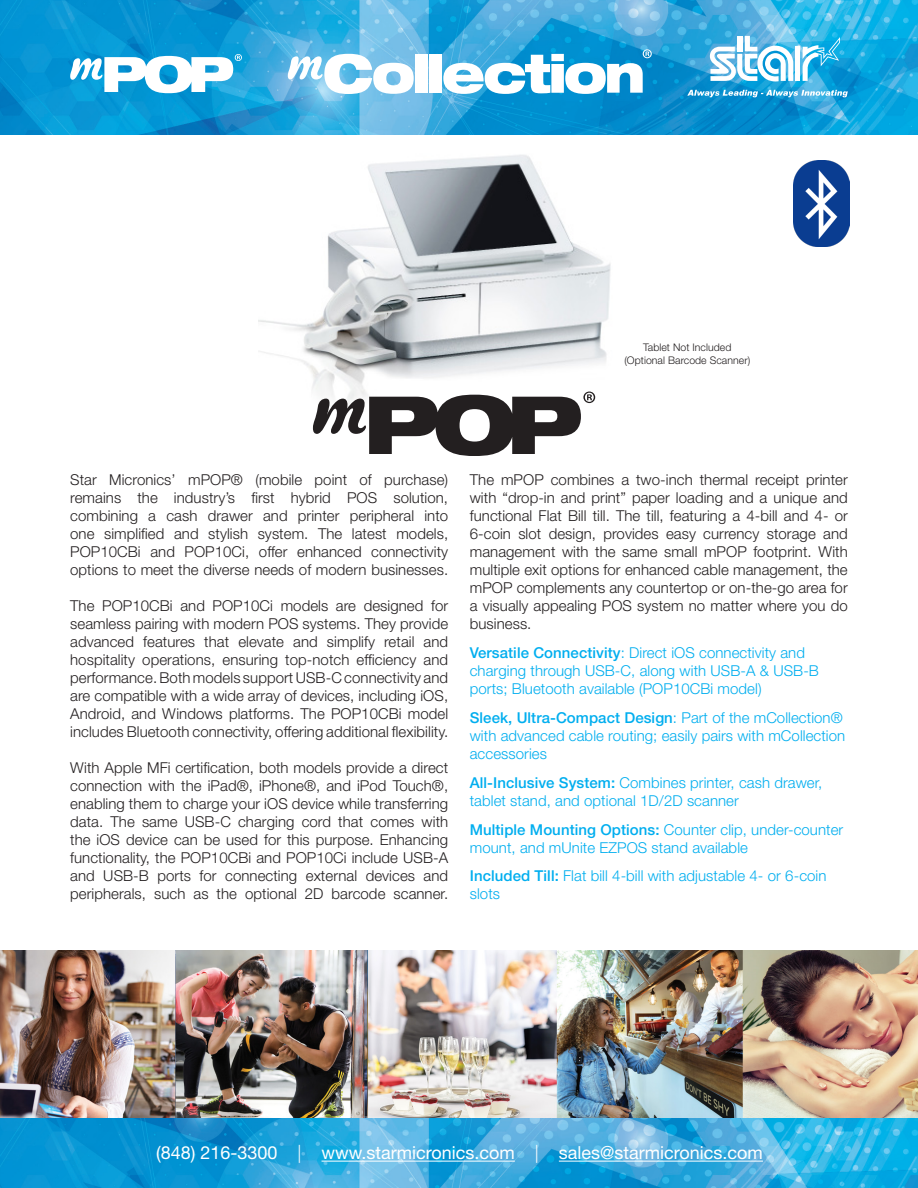
<style>
.page{position:relative;width:918px;height:1188px;background:#fff}
.page>*{position:absolute;margin:0;border:0;box-sizing:border-box;transform-origin:0 0}
.t1{font:18px "Helvetica Neue LT Std";color:#fff}
.t2{font:300 15px/18px "Helvetica Neue LT Std";letter-spacing:.005em;color:#231f20;text-align:justify}
.t3{font:300 15px/18px "Helvetica Neue LT Std";letter-spacing:.005em;color:#00aeef}
.t4{font:300 10.5px/12.6px "Helvetica Neue LT Std";letter-spacing:.005em;color:#231f20;text-align:center}
.s1{font-weight:500}
.s2{font-weight:300}
</style>
<div class="page">
<img style="left:258px;top:155px;width:353px;height:244px">
<img style="left:0;top:950px;width:918px;height:238px">
<img style="left:0;top:0;width:918px;height:135px">
<hr style="left:322px;top:1161px;width:193px;height:1px;background:#fff">
<hr style="left:559px;top:1161px;width:204px;height:1px;background:#fff">
<svg style="left:70px;top:54px;width:172px;height:39px"></svg>
<svg style="left:313px;top:392px;width:282px;height:64px"></svg>
<svg style="left:687px;top:90px;width:161px;height:7px"></svg>
<svg style="left:803px;top:37px;width:37px;height:44px;background:#44b8e5"></svg>
<div style="left:795px;top:47px;width:5px;height:34px;background:#fff"></div>
<svg style="left:710px;top:36px;width:83px;height:45px"></svg>
<div style="left:415px;top:54px;width:13px;height:39px;background:#fff"></div>
<div style="left:429px;top:54px;width:13px;height:39px;background:#fff"></div>
<svg style="left:288px;top:54px;width:126px;height:40px"></svg>
<svg style="left:443px;top:49px;width:209px;height:45px"></svg>
<img style="left:794px;top:161px;width:56px;height:85px">
<p class="t4" style="left:624px;top:341px;width:127px">Tablet Not Included (Optional Barcode Scanner)</p>
<p class="t2" style="left:70px;top:471px;width:380px">Star Micronics’ mPOP® (mobile point of purchase) remains the industry’s first hybrid POS solution, combining a cash drawer and printer peripheral into one simplified and stylish system. The latest models, POP10CBi and POP10Ci, offer enhanced connectivity options to meet the diverse needs of modern businesses.</p>
<p class="t2" style="left:70px;top:597px;width:380px">The POP10CBi and POP10Ci models are designed for seamless pairing with modern POS systems. They provide advanced features that elevate and simplify retail and hospitality operations, ensuring top-notch efficiency and performance. Both models support USB-C connectivity and are compatible with a wide array of devices, including iOS, Android, and Windows platforms. The POP10CBi model includes Bluetooth connectivity, offering additional flexibility.</p>
<p class="t2" style="left:70px;top:759px;width:380px">With Apple MFi certification, both models provide a direct connection with the iPad®, iPhone®, and iPod Touch®, enabling them to charge your iOS device while transferring data. The same USB-C charging cord that comes with the iOS device can be used for this purpose. Enhancing functionality, the POP10CBi and POP10Ci include USB-A and USB-B ports for connecting external devices and peripherals, such as the optional 2D barcode scanner.</p>
<p class="t2" style="left:470px;top:471px;width:380px">The mPOP combines a two-inch thermal receipt printer with “drop-in and print” paper loading and a unique and functional Flat Bill till. The till, featuring a 4-bill and 4- or 6-coin slot design, provides easy currency storage and management with the same small mPOP footprint. With multiple exit options for enhanced cable management, the mPOP complements any countertop or on-the-go area for a visually appealing POS system no matter where you do business.</p>
<p class="t3" style="left:470px;top:644px;width:351px"><span class="s1">Versatile Connectivity</span>: Direct iOS connectivity and charging through USB-C, along with USB-A &amp; USB-B ports; Bluetooth available (POP10CBi model)</p>
<p class="t3" style="left:470px;top:708px;width:377px"><span class="s1">Sleek, Ultra-Compact Design</span>: Part of the mCollection® with advanced cable routing; easily pairs with mCollection accessories</p>
<p class="t3" style="left:470px;top:773px;width:354px"><span class="s1">All-Inclusive System:</span> Combines printer, cash drawer, tablet stand, and optional 1D/2D scanner</p>
<p class="t3" style="left:470px;top:820px;width:375px"><span class="s1">Multiple Mounting Options:</span> Counter clip, under-counter mount, and mUnite EZPOS stand available</p>
<p class="t3" style="left:470px;top:867px;width:358px"><span class="s1">Included Till:</span> Flat bill 4-bill with adjustable 4- or 6-coin slots</p>
<p class="t1" style="left:156px;top:1142px;width:608px">(848) 216-3300 <span class="s2">|</span> www.starmicronics.com <span class="s2">|</span> sales@starmicronics.com</p>
</div>
